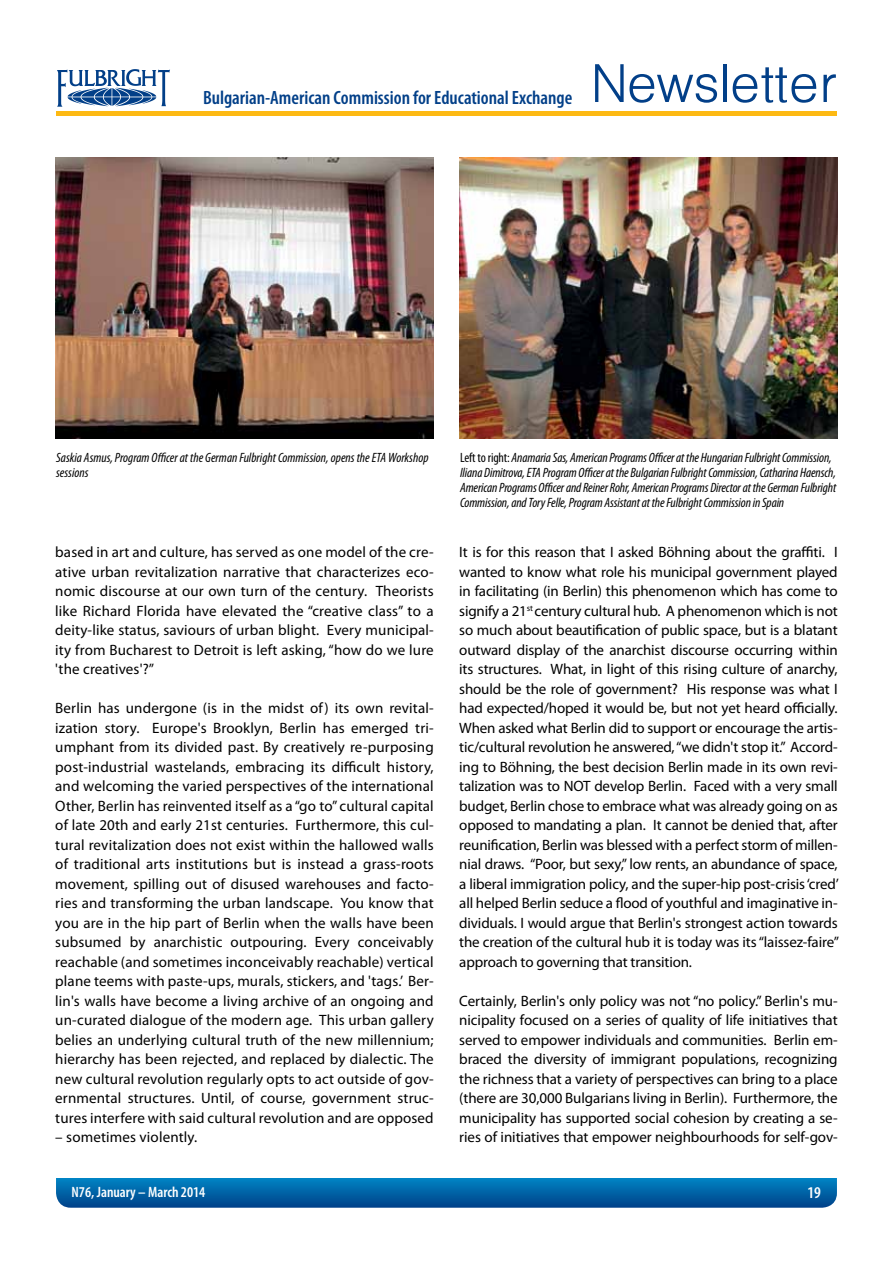
<style>
.page{position:relative;width:893px;height:1263px;background:#fff}
.page>*{position:absolute;margin:0;border:0;box-sizing:border-box;transform-origin:0 0}
.t1{font:59.1px "Helen BG Light Normal";color:#023f88}
.t2{font:600 condensed 19.35px "Myriad Pro";color:#023f88}
.t3{font:600 condensed 16.5px "Myriad Pro";color:#fff}
.t4{font:15px/19.5px "Myriad Pro";color:#000;text-align:justify}
.t5{font:600 condensed 15px "Myriad Pro";color:#fff}
.t6{font:italic condensed 13.5px/15px "Myriad Pro";letter-spacing:-.01em;color:#000}
.s1{font-style:normal}
</style>
<div class="page">
<svg style="left:56px;top:1178px;width:781px;height:30px;background:#0364a7"></svg>
<hr style="left:56px;top:112px;width:781px;height:4px;background:#fdb913">
<svg style="left:57px;top:69px;width:113px;height:38px"></svg>
<img style="left:55px;top:157px;width:379px;height:282px">
<img style="left:459px;top:157px;width:379px;height:282px">
<p class="t2" style="left:203px;top:85px;width:371px">Bulgarian-American Commission for Educational Exchange</p>
<h1 class="t1" style="left:590px;top:55px;width:248px">Newsletter</h1>
<p class="t6" style="left:56px;top:450px;width:374px">Saskia Asmus, Program Officer at the German Fulbright Commission, opens the ETA Workshop sessions</p>
<p class="t6" style="left:460px;top:450px;width:378px"><span class="s1">Left to right:</span> Anamaria Sas, American Programs Officer at the Hungarian Fulbright Commission, Iliana Dimitrova, ETA Program Officer at the Bulgarian Fulbright Commission, Catharina Haensch, American Programs Officer and Reiner Rohr, American Programs Director at the German Fulbright Commission, and Tory Felle, Program Assistant at the Fulbright Commission in Spain</p>
<p class="t4" style="left:55px;top:542px;width:380px">based in art and culture, has served as one model of the cre&shy;ative urban revitalization narrative that characterizes eco&shy;nomic discourse at our own turn of the century. Theorists like Richard Florida have elevated the “creative class” to a deity-like status, saviours of urban blight. Every municipal&shy;ity from Bucharest to Detroit is left asking, “how do we lure 'the creatives'?”</p>
<p class="t4" style="left:55px;top:698px;width:380px">Berlin has undergone (is in the midst of) its own revital&shy;ization story. Europe's Brooklyn, Berlin has emerged tri&shy;umphant from its divided past. By creatively re-purposing post-industrial wastelands, embracing its difficult history, and welcoming the varied perspectives of the international Other, Berlin has reinvented itself as a “go to” cultural capital of late 20th and early 21st centuries. Furthermore, this cul&shy;tural revitalization does not exist within the hallowed walls of traditional arts institutions but is instead a grass-roots movement, spilling out of disused warehouses and facto&shy;ries and transforming the urban landscape. You know that you are in the hip part of Berlin when the walls have been subsumed by anarchistic outpouring. Every conceivably reachable (and sometimes inconceivably reachable) vertical plane teems with paste-ups, murals, stickers, and 'tags.’ Ber&shy;lin's walls have become a living archive of an ongoing and un-curated dialogue of the modern age. This urban gallery belies an underlying cultural truth of the new millennium; hierarchy has been rejected, and replaced by dialectic. The new cultural revolution regularly opts to act outside of gov&shy;ernmental structures. Until, of course, government struc&shy;tures interfere with said cultural revolution and are opposed</p>
<p class="t4" style="left:55px;top:1127px;width:144px">– sometimes violently.</p>
<p class="t4" style="left:459px;top:542px;width:381px">It is for this reason that I asked Böhning about the graffiti. I wanted to know what role his municipal government played in facilitating (in Berlin) this phenomenon which has come to signify a 21<sup>st</sup> century cultural hub. A phenomenon which is not so much about beautification of public space, but is a blatant outward display of the anarchist discourse occurring within its structures. What, in light of this rising culture of anarchy, should be the role of government? His response was what I had expected/hoped it would be, but not yet heard officially.<br>When asked what Berlin did to support or encourage the artis&shy;tic/cultural revolution he answered, “we didn't stop it.” Accord&shy;ing to Böhning, the best decision Berlin made in its own revi&shy;talization was to NOT develop Berlin. Faced with a very small budget, Berlin chose to embrace what was already going on as opposed to mandating a plan. It cannot be denied that, after reunification, Berlin was blessed with a perfect storm of millen&shy;nial draws. “Poor, but sexy,” low rents, an abundance of space, a liberal immigration policy, and the super-hip post-crisis ‘cred’ all helped Berlin seduce a flood of youthful and imaginative in&shy;dividuals. I would argue that Berlin's strongest action towards the creation of the cultural hub it is today was its “laissez-faire” approach to governing that transition.</p>
<p class="t4" style="left:459px;top:990px;width:380px">Certainly, Berlin's only policy was not “no policy.” Berlin's mu&shy;nicipality focused on a series of quality of life initiatives that served to empower individuals and communities. Berlin em&shy;braced the diversity of immigrant populations, recognizing the richness that a variety of perspectives can bring to a place (there are 30,000 Bulgarians living in Berlin). Furthermore, the municipality has supported social cohesion by creating a se&shy;ries of initiatives that empower neighbourhoods for self-gov-</p>
<p class="t5" style="left:72px;top:1183px;width:135px">N76, January – March 2014</p>
<p class="t3" style="left:807px;top:1182px;width:15px">19</p>
</div>
